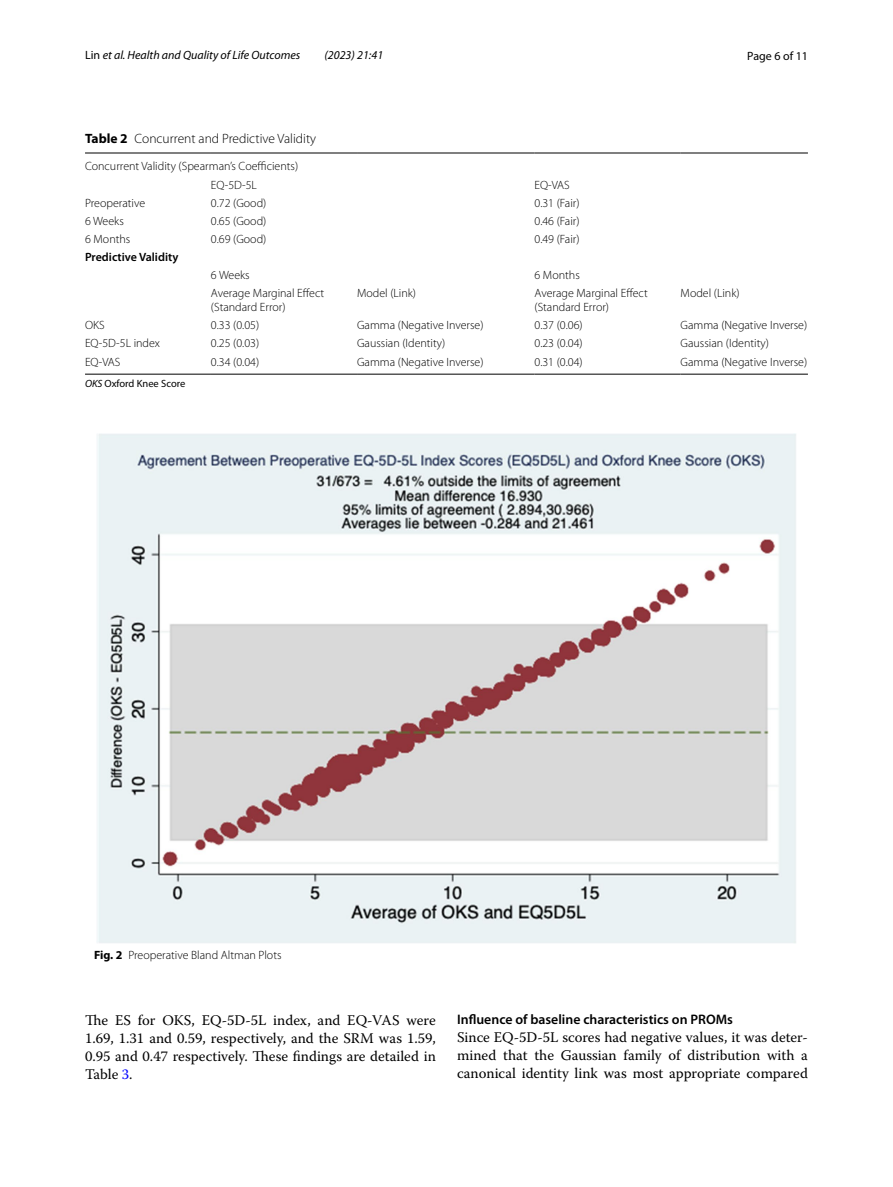
<style>
.page{position:relative;width:893px;height:1187px;background:#fff}
.page>*{position:absolute;margin:0;border:0;box-sizing:border-box;transform-origin:0 0}
.t1{font:14.7px/18px "Warnock Pro";color:#000;text-align:justify}
.t2{font:600 13.8px "Myriad Pro";color:#000}
.t3{font:300 13.5px "Myriad Pro";color:#000}
.t4{font:300 12px/13.5px "Myriad Pro";color:#000}
.t5{font:italic 12px "Myriad Pro";color:#000}
.t6{font:600 12px "Myriad Pro";color:#000}
.t7{font:12px "Myriad Pro";color:#000}
.t8{font:10.5px "Myriad Pro";color:#000}
.s1{font-style:normal}
.s2{font-weight:700}
.s3{font-style:italic}
.s4{color:#00f}
</style>
<div class="page">
<hr style="left:85px;top:153px;width:126px;height:1px;background:#000">
<hr style="left:211px;top:153px;width:146px;height:1px;background:#000">
<hr style="left:357px;top:153px;width:177px;height:1px;background:#000">
<hr style="left:534px;top:153px;width:147px;height:1px;background:#000">
<hr style="left:681px;top:153px;width:127px;height:1px;background:#000">
<hr style="left:85px;top:374px;width:126px;height:1px;background:#000">
<hr style="left:211px;top:374px;width:146px;height:1px;background:#000">
<hr style="left:357px;top:374px;width:177px;height:1px;background:#000">
<hr style="left:534px;top:374px;width:147px;height:1px;background:#000">
<hr style="left:681px;top:374px;width:127px;height:1px;background:#000">
<img style="left:97px;top:433px;width:699px;height:510px">
<p class="t5" style="left:85px;top:48px;width:217px"><span class="s1">Lin</span> et al. Health and Quality of Life Outcomes</p>
<p class="t5" style="left:324px;top:48px;width:60px">(2023) 21:41</p>
<p class="t7" style="left:747px;top:48px;width:62px">Page 6 of 11</p>
<p class="t3" style="left:85px;top:131px;width:233px"><span class="s2">Table 2</span> Concurrent and Predictive Validity</p>
<p class="t4" style="left:211px;top:157px;width:89px;line-height:18.1px;text-indent:-126px">Concurrent Validity (Spearman’s Coefficients)<br>EQ-5D-5L</p>
<p class="t4" style="left:534px;top:178px;width:37px">EQ-VAS</p>
<p class="t4" style="left:85px;top:196px;width:62px">Preoperative</p>
<p class="t4" style="left:211px;top:196px;width:57px">0.72 (Good)</p>
<p class="t4" style="left:534px;top:196px;width:47px">0.31 (Fair)</p>
<p class="t4" style="left:85px;top:214px;width:40px">6 Weeks</p>
<p class="t4" style="left:211px;top:214px;width:57px">0.65 (Good)</p>
<p class="t4" style="left:534px;top:214px;width:47px">0.46 (Fair)</p>
<p class="t4" style="left:85px;top:232px;width:47px">6 Months</p>
<p class="t4" style="left:211px;top:232px;width:57px">0.69 (Good)</p>
<p class="t4" style="left:534px;top:232px;width:47px">0.49 (Fair)</p>
<p class="t6" style="left:85px;top:249px;width:95px">Predictive Validity</p>
<p class="t4" style="left:211px;top:269px;width:40px">6 Weeks</p>
<p class="t4" style="left:534px;top:269px;width:47px">6 Months</p>
<p class="t4" style="left:211px;top:287px;width:115px">Average Marginal Effect (Standard Error)</p>
<p class="t4" style="left:357px;top:287px;width:61px">Model (Link)</p>
<p class="t4" style="left:534px;top:287px;width:115px">Average Marginal Effect (Standard Error)</p>
<p class="t4" style="left:681px;top:287px;width:61px">Model (Link)</p>
<p class="t4" style="left:85px;top:318px;width:21px">OKS</p>
<p class="t4" style="left:211px;top:318px;width:50px">0.33 (0.05)</p>
<p class="t4" style="left:357px;top:318px;width:128px">Gamma (Negative Inverse)</p>
<p class="t4" style="left:534px;top:318px;width:50px">0.37 (0.06)</p>
<p class="t4" style="left:681px;top:318px;width:128px">Gamma (Negative Inverse)</p>
<p class="t4" style="left:85px;top:337px;width:77px">EQ-5D-5L index</p>
<p class="t4" style="left:211px;top:337px;width:50px">0.25 (0.03)</p>
<p class="t4" style="left:357px;top:337px;width:90px">Gaussian (Identity)</p>
<p class="t4" style="left:534px;top:337px;width:50px">0.23 (0.04)</p>
<p class="t4" style="left:681px;top:337px;width:90px">Gaussian (Identity)</p>
<p class="t4" style="left:85px;top:355px;width:37px">EQ-VAS</p>
<p class="t4" style="left:211px;top:355px;width:50px">0.34 (0.04)</p>
<p class="t4" style="left:357px;top:355px;width:128px">Gamma (Negative Inverse)</p>
<p class="t4" style="left:534px;top:355px;width:50px">0.31 (0.04)</p>
<p class="t4" style="left:681px;top:355px;width:128px">Gamma (Negative Inverse)</p>
<p class="t8" style="left:85px;top:377px;width:102px"><span class="s3">OKS</span> Oxford Knee Score</p>
<p class="t4" style="left:94px;top:948px;width:189px"><span class="s2">Fig. 2</span> Preoperative Bland Altman Plots</p>
<p class="t1" style="left:85px;top:1010px;width:352px">The ES for OKS, EQ-5D-5L index, and EQ-VAS were 1.69, 1.31 and 0.59, respectively, and the SRM was 1.59, 0.95 and 0.47 respectively. These findings are detailed in Table <span class="s4">3</span>.</p>
<p class="t2" style="left:457px;top:1010px;width:277px">Influence of baseline characteristics on PROMs</p>
<p class="t1" style="left:457px;top:1028px;width:352px">Since EQ-5D-5L scores had negative values, it was deter&shy;mined that the Gaussian family of distribution with a canonical identity link was most appropriate compared</p>
</div>
